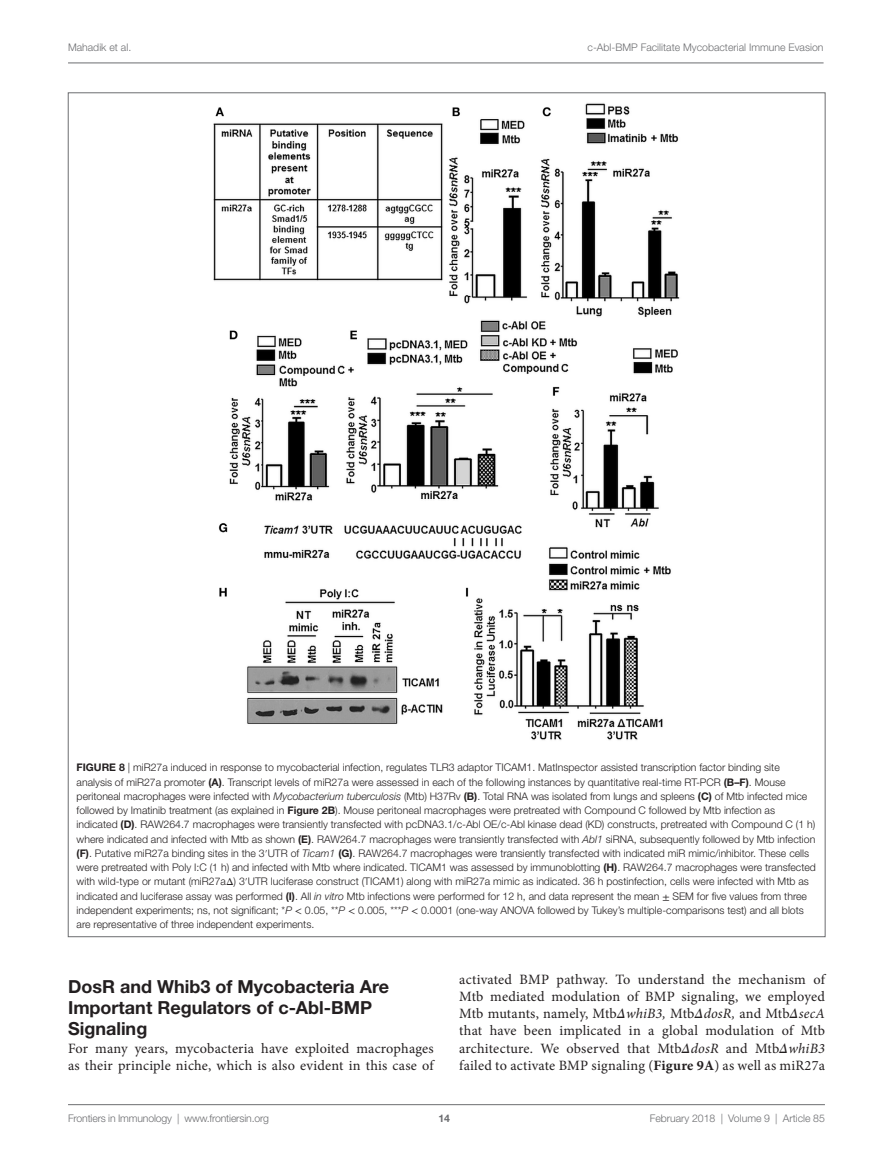
<style>
.page{position:relative;width:893px;height:1170px;background:#fff}
.page>*{position:absolute;margin:0;border:0;box-sizing:border-box;transform-origin:0 0}
.t1{font:700 18px/21px "Helvetica Neue LT Std";color:#231f20}
.t2{font:14.25px/17.2px "Minion Pro";letter-spacing:.015em;color:#231f20}
.t3{font:300 10.5px/14.2px "Helvetica Neue LT Std";color:#231f20}
.t4{font:300 10.5px "Helvetica Neue LT Std";color:#6c6d70}
.t5{font:700 10.5px "Helvetica Neue LT Std";color:#6c6d70}
.s1{font-weight:700}
.s2{font-style:italic}
.s3{font-family:"STIX General";font-weight:400}
.s4{font-family:"STIX General";font-style:italic}
</style>
<div class="page">
<img style="left:213px;top:103px;width:467px;height:637px">
<hr style="left:68px;top:63px;width:756px;height:1px;background:#6c6d70">
<hr style="left:68px;top:1104px;width:757px;height:1px;background:#6c6d70">
<p class="t4" style="left:68px;top:41px;width:65px">Mahadik et al.</p>
<p class="t4" style="left:588px;top:41px;width:237px">c-Abl-BMP Facilitate Mycobacterial Immune Evasion</p>
<p class="t3" style="left:77px;top:760px;width:741px"><span class="s1">Figure 8</span> | miR27a induced in response to mycobacterial infection, regulates TLR3 adaptor TICAM1. MatInspector assisted transcription factor binding site analysis of miR27a promoter <span class="s1">(A)</span>. Transcript levels of miR27a were assessed in each of the following instances by quantitative real-time RT-PCR <span class="s1">(B–F)</span>. Mouse peritoneal macrophages were infected with <span class="s2">Mycobacterium tuberculosis</span> (Mtb) H37Rv <span class="s1">(B)</span>. Total RNA was isolated from lungs and spleens <span class="s1">(C)</span> of Mtb infected mice followed by Imatinib treatment (as explained in <span class="s1">Figure 2B</span>). Mouse peritoneal macrophages were pretreated with Compound C followed by Mtb infection as indicated <span class="s1">(D)</span>. RAW264.7 macrophages were transiently transfected with pcDNA3.1/c-Abl OE/c-Abl kinase dead (KD) constructs, pretreated with Compound C (1 h) where indicated and infected with Mtb as shown <span class="s1">(E)</span>. RAW264.7 macrophages were transiently transfected with <span class="s2">Abl1</span> siRNA, subsequently followed by Mtb infection <span class="s1">(F)</span>. Putative miR27a binding sites in the 3<span class="s3">′</span>UTR of <span class="s2">Ticam1</span> <span class="s1">(G)</span>. RAW264.7 macrophages were transiently transfected with indicated miR mimic/inhibitor. These cells were pretreated with Poly I:C (1 h) and infected with Mtb where indicated. TICAM1 was assessed by immunoblotting <span class="s1">(H)</span>. RAW264.7 macrophages were transfected with wild-type or mutant (miR27a<span class="s3">Δ</span>) 3<span class="s3">′</span>UTR luciferase construct (TICAM1) along with miR27a mimic as indicated. 36 h postinfection, cells were infected with Mtb as indicated and luciferase assay was performed <span class="s1">(I)</span>. All <span class="s2">in vitro</span> Mtb infections were performed for 12 h, and data represent the mean <span class="s3">±</span> SEM for five values from three independent experiments; ns, not significant; *<span class="s2">P</span> <span class="s3">&lt;</span> 0.05, **<span class="s2">P</span> <span class="s3">&lt;</span> 0.005, ***<span class="s2">P</span> <span class="s3">&lt;</span> 0.0001 (one-way ANOVA followed by Tukey’s multiple-comparisons test) and all blots are representative of three independent experiments.</p>
<h1 class="t1" style="left:68px;top:976px;width:322px">DosR and Whib3 of Mycobacteria Are<br>Important Regulators of c-Abl-BMP<br>Signaling</h1>
<h2 class="t2" style="left:68px;top:1039px;width:367px">For many years, mycobacteria have exploited macrophages as their principle niche, which is also evident in this case of</h2>
<p class="t2" style="left:459px;top:970px;width:367px;text-align:justify">activated BMP pathway. To understand the mechanism of Mtb mediated modulation of BMP signaling, we employed Mtb mutants, namely, Mtb<span class="s4">Δ</span><span class="s2">whiB3,</span> Mtb<span class="s4">Δ</span><span class="s2">dosR,</span> and Mtb<span class="s4">Δ</span><span class="s2">secA </span>that have been implicated in a global modulation of Mtb architecture. We observed that Mtb<span class="s4">Δ</span><span class="s2">dosR</span> and Mtb<span class="s4">Δ</span><span class="s2">whiB3 </span>failed to activate BMP signaling (<span class="s1">Figure 9A</span>) as well as miR27a</p>
<p class="t4" style="left:68px;top:1111px;width:203px">Frontiers in Immunology | www.frontiersin.org</p>
<p class="t4" style="left:650px;top:1111px;width:177px">February 2018 | Volume 9 | Article 85</p>
<p class="t5" style="left:439px;top:1111px;width:13px">14</p>
</div>
